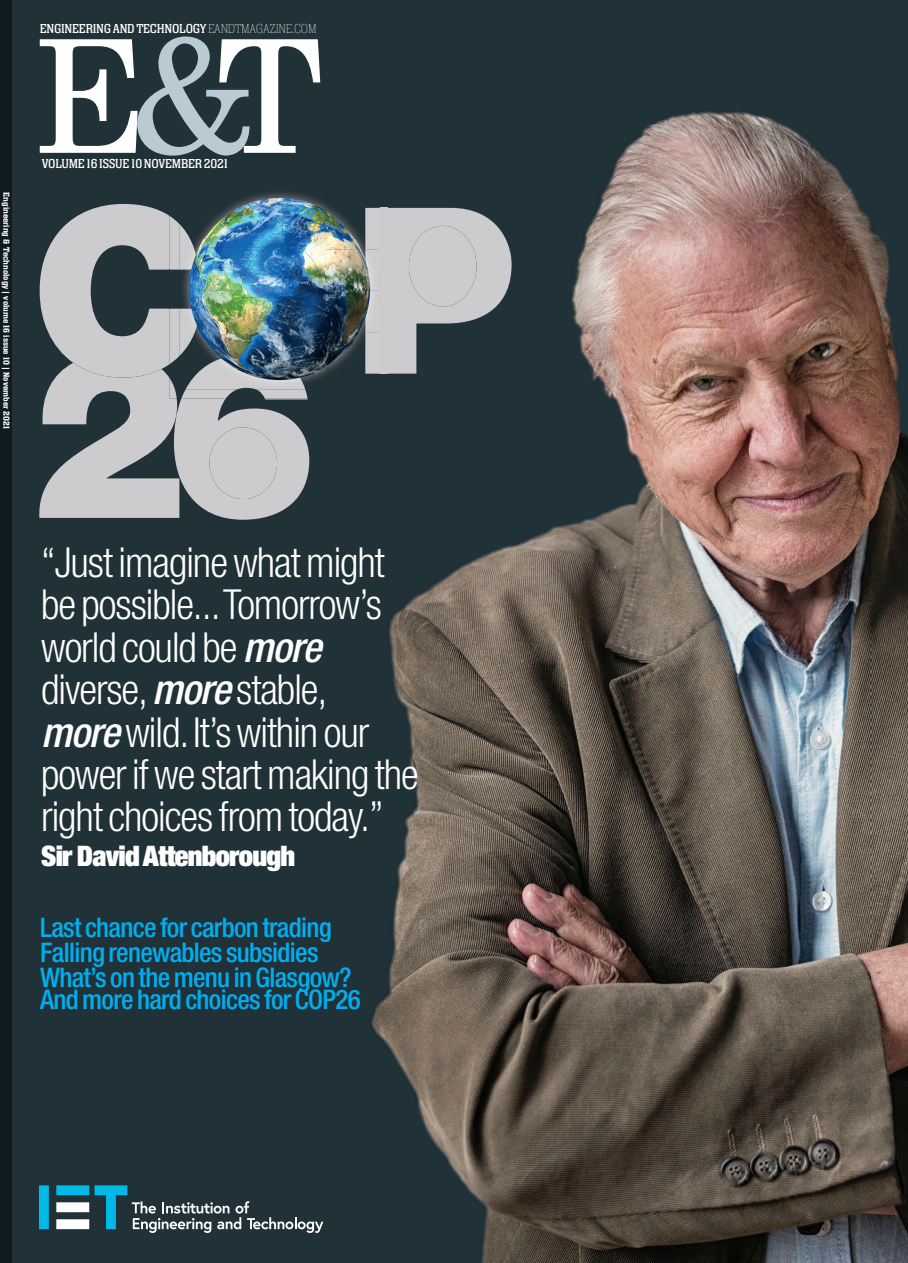
<style>
.page{position:relative;width:908px;height:1263px;background:#fff}
.page>*{position:absolute;margin:0;border:0;box-sizing:border-box;transform-origin:0 0}
.t1{font:300 condensed 41.4px/42.5px "Helvetica Neue LT Std";letter-spacing:-.025em;color:#fff}
.t2{font:900 condensed 28.35px "Helvetica Neue LT Std";letter-spacing:-.025em;color:#fff}
.t3{font:500 condensed 27px/24.8px "Helvetica Neue LT Std";letter-spacing:-.025em;color:#00aeef}
.t4{font:13.5px "Neue Aachen Std";letter-spacing:-.02em;color:#fff}
.t5{font:500 9px "Neue Aachen Std";color:#fff}
.s1{font-weight:200}
.s2{font-weight:500;font-style:italic}
</style>
<div class="page">
<div style="left:0;top:0;width:907px;height:1262px;background:#203138"></div>
<img style="left:387px;top:111px;width:485px;height:112px">
<img style="left:474px;top:223px;width:433px;height:1039px">
<img style="left:374px;top:373px;width:100px;height:823px">
<svg style="left:39px;top:1185px;width:284px;height:47px"></svg>
<img style="left:325px;top:208px;width:186px;height:165px">
<div style="left:409px;top:226px;width:67px;height:80px;background:#ccccce"></div>
<img style="left:374px;top:373px;width:13px;height:25px">
<img style="left:233px;top:192px;width:43px;height:12px">
<img style="left:276px;top:192px;width:49px;height:12px">
<svg style="left:39px;top:204px;width:270px;height:316px"></svg>
<img style="left:305px;top:377px;width:15px;height:12px">
<img style="left:325px;top:204px;width:55px;height:35px">
<img style="left:351px;top:239px;width:14px;height:38px">
<img style="left:352px;top:304px;width:28px;height:85px">
<img style="left:325px;top:341px;width:27px;height:33px">
<img style="left:186px;top:357px;width:119px;height:32px">
<img style="left:208px;top:204px;width:74px;height:43px">
<img style="left:282px;top:204px;width:43px;height:173px">
<img style="left:199px;top:247px;width:42px;height:44px">
<img style="left:199px;top:291px;width:42px;height:43px">
<img style="left:208px;top:334px;width:75px;height:43px">
<img style="left:179px;top:224px;width:20px;height:132px">
<img style="left:241px;top:244px;width:83px;height:107px">
<svg style="left:40px;top:36px;width:280px;height:120px"></svg>
<div style="left:0;top:0;width:12px;height:1262px;background:#101a21"></div>
<p class="t4" style="left:40px;top:21px;width:278px">ENGINEERING AND TECHNOLOGY <span class="s1">EANDTMAGAZINE.COM</span></p>
<p class="t5" style="left:11px;top:192px;width:238px;rotate:90deg">Engineering &amp; Technology | volume 16 issue 10 | November 2021</p>
<p class="t4" style="left:42px;top:156px;width:188px">VOLUME 16 ISSUE 10 NOVEMBER 2021</p>
<p class="t1" style="left:41px;top:540px;width:379px">“Just imagine what might be possible... Tomorrow’s world could be <span class="s2">more </span>diverse, <span class="s2">more</span> stable,<br><span class="s2">more</span> wild. It’s within our power if we start making the right choices from today.”</p>
<p class="t2" style="left:41px;top:837px;width:255px">Sir David Attenborough</p>
<p class="t3" style="left:40px;top:914px;width:313px">Last chance for carbon trading<br>Falling renewables subsidies<br>What’s on the menu in Glasgow?</p>
<p class="t3" style="left:40px;top:986px;width:322px">And more hard choices for COP26</p>
</div>
